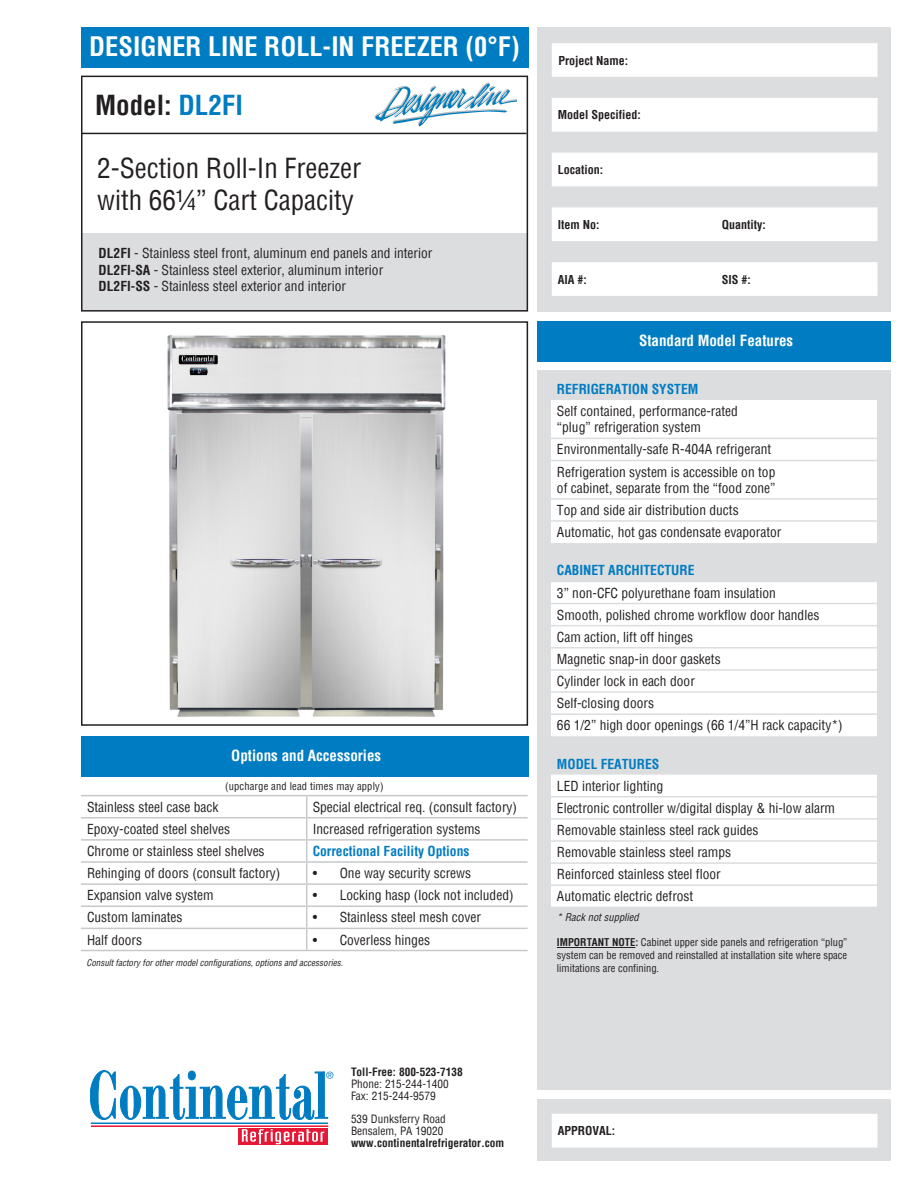
<style>
.page{position:relative;width:918px;height:1188px;background:#fff}
.page>*{position:absolute;margin:0;border:0;box-sizing:border-box;transform-origin:0 0}
.t1{font:condensed 27px "Helvetica";color:#231f20}
.t2{font:700 condensed 27px "Helvetica";color:#231f20}
.t3{font:700 condensed 26.25px "Helvetica";color:#fff}
.t4{font:700 condensed 15px "Helvetica";color:#fff}
.t5{font:condensed 13.5px "Helvetica";color:#231f20}
.t6{font:700 condensed 13.5px "Helvetica";color:#007cc2}
.t7{font:700 condensed 12px "Helvetica";color:#231f20}
.t8{font:condensed 11.25px/12px "Helvetica";color:#231f20}
.t9{font:700 condensed 11.25px "Helvetica";color:#231f20}
.t10{font:condensed 10.5px/12.6px "Helvetica";color:#231f20}
.t11{font:italic condensed 10.5px "Helvetica";color:#231f20}
.t12{font:italic condensed 9px "Helvetica";color:#231f20}
.s1{color:#007cc2}
.s2{font-weight:700}
</style>
<div class="page">
<div style="left:538px;top:1099px;width:353px;height:62px;background:#dcdddf"></div>
<div style="left:81px;top:233px;width:446px;height:77px;background:#dcdddf"></div>
<div style="left:81px;top:321px;width:447px;height:405px;border:2px solid #231f20"></div>
<div style="left:538px;top:321px;width:353px;height:40px;background:#007cc2"></div>
<div style="left:538px;top:370px;width:353px;height:720px;background:#dcdddf"></div>
<div style="left:538px;top:27px;width:353px;height:285px;background:#dcdddf"></div>
<hr style="left:91px;top:1123px;width:237px;height:1px;background:#007cc2">
<hr style="left:91px;top:1126px;width:237px;height:1px;background:#e51836">
<svg style="left:238px;top:1128px;width:90px;height:17px"></svg>
<svg style="left:242px;top:1129px;width:82px;height:15px"></svg>
<svg style="left:90px;top:1070px;width:243px;height:50px"></svg>
<svg style="left:552px;top:43px;width:326px;height:253px;fill:#fff"></svg>
<div style="left:81px;top:76px;width:447px;height:236px;border:2px solid #231f20"></div>
<div style="left:81px;top:27px;width:447px;height:40px;background:#007cc2"></div>
<div style="left:552px;top:1114px;width:326px;height:34px;background:#fff"></div>
<div style="left:81px;top:736px;width:447px;height:40px;background:#007cc2"></div>
<svg style="left:375px;top:82px;width:141px;height:44px"></svg>
<hr style="left:81px;top:133px;width:445px;height:1px;background:#231f20">
<img style="left:167px;top:335px;width:279px;height:382px">
<svg style="left:551px;top:400px;width:326px;height:507px;background:#fafafb"></svg>
<svg style="left:551px;top:461px;width:326px;height:142px;fill:#fff"></svg>
<hr style="left:551px;top:438px;width:326px;height:1px;background:#dcdddf">
<hr style="left:551px;top:460px;width:326px;height:1px;background:#dcdddf">
<hr style="left:551px;top:581px;width:326px;height:1px;background:#dcdddf">
<hr style="left:551px;top:603px;width:326px;height:1px;background:#dcdddf">
<hr style="left:551px;top:625px;width:326px;height:1px;background:#dcdddf">
<hr style="left:551px;top:647px;width:326px;height:2px;background:#dcdddf">
<hr style="left:551px;top:669px;width:326px;height:2px;background:#dcdddf">
<hr style="left:551px;top:691px;width:326px;height:2px;background:#dcdddf">
<hr style="left:551px;top:713px;width:326px;height:2px;background:#dcdddf">
<hr style="left:551px;top:840px;width:326px;height:2px;background:#dcdddf">
<hr style="left:551px;top:862px;width:326px;height:2px;background:#dcdddf">
<hr style="left:551px;top:884px;width:326px;height:2px;background:#dcdddf">
<hr style="left:551px;top:498px;width:326px;height:2px;background:#dcdddf">
<hr style="left:551px;top:520px;width:326px;height:2px;background:#dcdddf">
<hr style="left:551px;top:818px;width:326px;height:2px;background:#dcdddf">
<hr style="left:551px;top:796px;width:326px;height:1px;background:#dcdddf">
<hr style="left:557px;top:947px;width:78px;height:1px;background:#231f20">
<hr style="left:81px;top:795px;width:226px;height:1px;background:#c7c8ca">
<hr style="left:307px;top:795px;width:221px;height:1px;background:#c7c8ca">
<hr style="left:307px;top:906px;width:221px;height:1px;background:#c7c8ca">
<hr style="left:307px;top:928px;width:221px;height:1px;background:#c7c8ca">
<hr style="left:307px;top:950px;width:221px;height:1px;background:#c7c8ca">
<hr style="left:307px;top:817px;width:221px;height:1px;background:#c7c8ca">
<hr style="left:307px;top:839px;width:221px;height:2px;background:#c7c8ca">
<hr style="left:307px;top:861px;width:221px;height:2px;background:#c7c8ca">
<hr style="left:81px;top:883px;width:226px;height:2px;background:#c7c8ca">
<hr style="left:307px;top:883px;width:221px;height:2px;background:#c7c8ca">
<hr style="left:81px;top:906px;width:226px;height:1px;background:#c7c8ca">
<hr style="left:81px;top:928px;width:226px;height:1px;background:#c7c8ca">
<svg style="left:306px;top:796px;width:1px;height:154px"></svg>
<hr style="left:81px;top:950px;width:226px;height:1px;background:#c7c8ca">
<hr style="left:81px;top:817px;width:226px;height:1px;background:#c7c8ca">
<hr style="left:81px;top:839px;width:226px;height:2px;background:#c7c8ca">
<hr style="left:81px;top:861px;width:226px;height:2px;background:#c7c8ca">
<h2 class="t3" style="left:89px;top:29px;width:432px">DESIGNER LINE ROLL-IN FREEZER (0°F)</h2>
<p class="t2" style="left:95px;top:87px;width:149px">Model: <span class="s1">DL2FI</span></p>
<p class="t1" style="left:97px;top:150px;width:265px">2-Section Roll-In Freezer</p>
<p class="t1" style="left:97px;top:183px;width:258px">with 66¼” Cart Capacity</p>
<p class="t5" style="left:99px;top:245px;width:335px"><span class="s2">DL2FI</span> - Stainless steel front, aluminum end panels and interior</p>
<p class="t5" style="left:99px;top:261px;width:286px"><span class="s2">DL2FI-SA</span> - Stainless steel exterior, aluminum interior</p>
<p class="t5" style="left:99px;top:278px;width:249px"><span class="s2">DL2FI-SS</span> - Stainless steel exterior and interior</p>
<p class="t4" style="left:231px;top:746px;width:151px">Options and Accessories</p>
<p class="t10" style="left:225px;top:779px;width:160px">(upcharge and lead times may apply)</p>
<p class="t5" style="left:87px;top:798px;width:133px">Stainless steel case back</p>
<p class="t5" style="left:313px;top:798px;width:206px">Special electrical req. (consult factory)</p>
<p class="t5" style="left:87px;top:820px;width:145px">Epoxy-coated steel shelves</p>
<p class="t5" style="left:313px;top:820px;width:169px">Increased refrigeration systems</p>
<p class="t5" style="left:87px;top:842px;width:179px">Chrome or stainless steel shelves</p>
<p class="t6" style="left:313px;top:842px;width:158px">Correctional Facility Options</p>
<p class="t5" style="left:87px;top:864px;width:195px">Rehinging of doors (consult factory)</p>
<p class="t5" style="left:313px;top:864px;width:160px">• One way security screws</p>
<p class="t5" style="left:87px;top:887px;width:128px">Expansion valve system</p>
<p class="t5" style="left:313px;top:887px;width:202px">• Locking hasp (lock not included)</p>
<p class="t5" style="left:87px;top:909px;width:97px">Custom laminates</p>
<p class="t5" style="left:313px;top:909px;width:170px">• Stainless steel mesh cover</p>
<p class="t5" style="left:87px;top:931px;width:57px">Half doors</p>
<p class="t5" style="left:313px;top:931px;width:119px">• Coverless hinges</p>
<p class="t12" style="left:86px;top:957px;width:258px">Consult factory for other model configurations, options and accessories.</p>
<p class="t9" style="left:351px;top:1065px;width:113px">Toll-Free: 800-523-7138</p>
<p class="t8" style="left:351px;top:1078px;width:99px">Phone: 215-244-1400<br>Fax: 215-244-9579</p>
<p class="t8" style="left:351px;top:1113px;width:96px">539 Dunksferry Road<br>Bensalem, PA 19020</p>
<p class="t9" style="left:351px;top:1135px;width:155px">www.continentalrefrigerator.com</p>
<p class="t7" style="left:559px;top:52px;width:71px">Project Name:</p>
<p class="t7" style="left:558px;top:107px;width:85px">Model Specified:</p>
<p class="t7" style="left:558px;top:162px;width:47px">Location:</p>
<p class="t7" style="left:558px;top:216px;width:43px">Item No:</p>
<p class="t7" style="left:722px;top:216px;width:46px">Quantity:</p>
<p class="t7" style="left:558px;top:271px;width:31px">AIA #:</p>
<p class="t7" style="left:722px;top:271px;width:31px">SIS #:</p>
<p class="t4" style="left:639px;top:331px;width:156px">Standard Model Features</p>
<p class="t6" style="left:557px;top:380px;width:143px">REFRIGERATION SYSTEM</p>
<p class="t5" style="left:557px;top:402px;width:183px">Self contained, performance-rated</p>
<p class="t5" style="left:557px;top:419px;width:145px">“plug” refrigeration system</p>
<p class="t5" style="left:557px;top:441px;width:216px">Environmentally-safe R-404A refrigerant</p>
<p class="t5" style="left:557px;top:463px;width:220px">Refrigeration system is accessible on top</p>
<p class="t5" style="left:557px;top:479px;width:220px">of cabinet, separate from the “food zone”</p>
<p class="t5" style="left:557px;top:501px;width:183px">Top and side air distribution ducts</p>
<p class="t5" style="left:557px;top:523px;width:226px">Automatic, hot gas condensate evaporator</p>
<p class="t6" style="left:557px;top:562px;width:139px">CABINET ARCHITECTURE</p>
<p class="t5" style="left:557px;top:584px;width:220px">3” non-CFC polyurethane foam insulation</p>
<p class="t5" style="left:557px;top:606px;width:264px">Smooth, polished chrome workflow door handles</p>
<p class="t5" style="left:557px;top:628px;width:138px">Cam action, lift off hinges</p>
<p class="t5" style="left:557px;top:650px;width:165px">Magnetic snap-in door gaskets</p>
<p class="t5" style="left:557px;top:672px;width:139px">Cylinder lock in each door</p>
<p class="t5" style="left:557px;top:694px;width:99px">Self-closing doors</p>
<p class="t5" style="left:557px;top:717px;width:287px">66 1/2” high door openings (66 1/4”H rack capacity*)</p>
<p class="t6" style="left:557px;top:755px;width:104px">MODEL FEATURES</p>
<p class="t5" style="left:557px;top:777px;width:108px">LED interior lighting</p>
<p class="t5" style="left:557px;top:799px;width:280px">Electronic controller w/digital display &amp; hi-low alarm</p>
<p class="t5" style="left:557px;top:821px;width:203px">Removable stainless steel rack guides</p>
<p class="t5" style="left:557px;top:843px;width:176px">Removable stainless steel ramps</p>
<p class="t5" style="left:557px;top:866px;width:165px">Reinforced stainless steel floor</p>
<p class="t5" style="left:557px;top:888px;width:138px">Automatic electric defrost</p>
<p class="t11" style="left:557px;top:911px;width:83px">* Rack not supplied</p>
<p class="t10" style="left:557px;top:936px;width:292px"><span class="s2">IMPORTANT NOTE:</span> Cabinet upper side panels and refrigeration “plug”</p>
<p class="t10" style="left:557px;top:949px;width:292px">system can be removed and reinstalled at installation site where space limitations are confining.</p>
<p class="t7" style="left:558px;top:1123px;width:59px">APPROVAL:</p>
</div>
